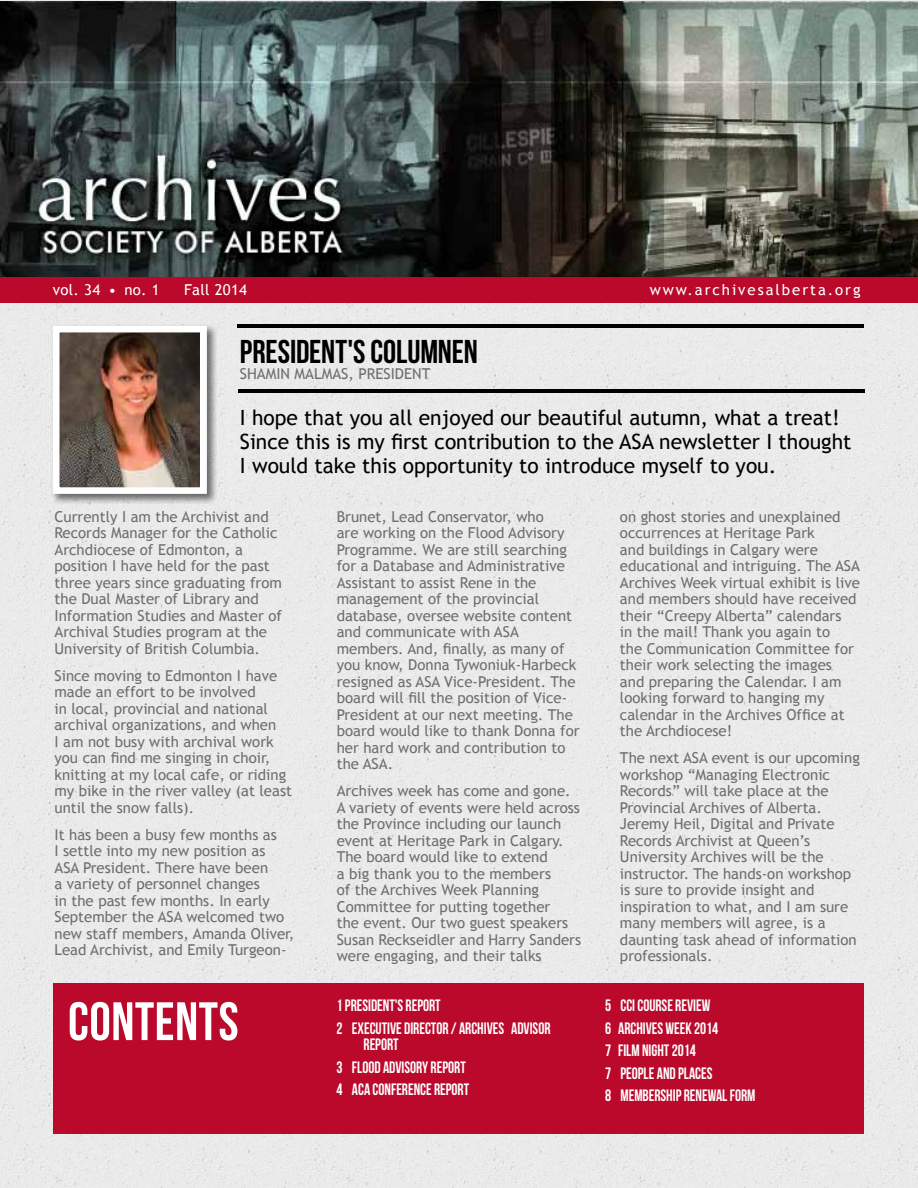
<style>
.page{position:relative;width:918px;height:1188px;background:#eaeaea}
.page>*{position:absolute;margin:0;border:0;box-sizing:border-box;transform-origin:0 0}
.t1{font:54px "Bebas Neue";letter-spacing:.01em;color:#fff}
.t2{font:33px "Bebas Neue";letter-spacing:-.005em;color:#000}
.t3{font:21px/24px "Trebuchet MS";color:#000}
.t4{font:16.5px/22.5px "Bebas Neue";color:#fff;scale:.93 1}
.t5{font:15px/16.5px "Trebuchet MS";color:#6d6e71}
.t6{font:15px "Trebuchet MS";letter-spacing:.13em;color:#fff}
.t7{font:15px "Trebuchet MS";letter-spacing:.02em;color:#fff}
</style>
<div class="page">
<img style="left:0;top:2px;width:918px;height:275px">
<div style="left:51px;top:323px;width:166px;height:181px;background:#000;opacity:.55"></div>
<img style="left:61px;top:334px;width:138px;height:152px">
<div style="left:53px;top:326px;width:154px;height:168px;border:7px solid #fff"></div>
<div style="left:53px;top:984px;width:810px;height:150px;background:#ba092b"></div>
<hr style="left:238px;top:389px;width:627px;height:3px;background:#000">
<hr style="left:237px;top:324px;width:627px;height:3px;background:#000">
<div style="left:0;top:277px;width:917px;height:26px;background:#ba092b"></div>
<p class="t6" style="left:53px;top:281px;width:108px">vol. 34 • no. 1</p>
<p class="t7" style="left:184px;top:281px;width:64px">Fall 2014</p>
<p class="t6" style="left:650px;top:281px;width:212px">www.archivesalberta.org</p>
<h2 class="t2" style="left:240px;top:333px;width:239px">PRESIDENT'S COLUMNEN</h2>
<p class="t5" style="left:240px;top:366px;width:136px">SHAMIN MALMAS, President</p>
<h3 class="t3" style="left:240px;top:406px;width:613px">I hope that you all enjoyed our beautiful autumn, what a treat!<br>Since this is my first contribution to the ASA newsletter I thought<br>I would take this opportunity to introduce myself to you.</h3>
<p class="t5" style="left:55px;top:508px;width:229px">Currently I am the Archivist and<br>Records Manager for the Catholic<br>Archdiocese of Edmonton, a position I have held for the past three years since graduating from the Dual Master of Library and<br>Information Studies and Master of<br>Archival Studies program at the<br>University of British Columbia.</p>
<p class="t5" style="left:55px;top:667px;width:239px">Since moving to Edmonton I have made an effort to be involved<br>in local, provincial and national archival organizations, and when<br>I am not busy with archival work you can find me singing in choir, knitting at my local cafe, or riding my bike in the river valley (at least until the snow falls).</p>
<p class="t5" style="left:55px;top:826px;width:241px">It has been a busy few months as<br>I settle into my new position as<br>ASA President. There have been<br>a variety of personnel changes<br>in the past few months. In early<br>September the ASA welcomed two new staff members, Amanda Oliver,<br>Lead Archivist, and Emily Turgeon-</p>
<p class="t5" style="left:337px;top:508px;width:244px">Brunet, Lead Conservator, who<br>are working on the Flood Advisory<br>Programme. We are still searching for a Database and Administrative<br>Assistant to assist Rene in the management of the provincial database, oversee website content and communicate with ASA members. And, finally, as many of you know, Donna Tywoniuk-Harbeck resigned as ASA Vice-President. The board will fill the position of Vice-<br>President at our next meeting. The board would like to thank Donna for her hard work and contribution to the ASA.</p>
<p class="t5" style="left:337px;top:783px;width:246px">Archives week has come and gone.<br>A variety of events were held across the Province including our launch event at Heritage Park in Calgary.<br>The board would like to extend<br>a big thank you to the members<br>of the Archives Week Planning<br>Committee for putting together<br>the event. Our two guest speakers<br>Susan Reckseidler and Harry Sanders were engaging, and their talks</p>
<p class="t5" style="left:620px;top:508px;width:241px">on ghost stories and unexplained occurrences at Heritage Park<br>and buildings in Calgary were educational and intriguing. The ASA<br>Archives Week virtual exhibit is live and members should have received their “Creepy Alberta” calendars<br>in the mail! Thank you again to<br>the Communication Committee for their work selecting the images and preparing the Calendar. I am looking forward to hanging my calendar in the Archives Office at the Archdiocese!</p>
<p class="t5" style="left:620px;top:750px;width:241px">The next ASA event is our upcoming workshop “Managing Electronic<br>Records” will take place at the<br>Provincial Archives of Alberta.<br>Jeremy Heil, Digital and Private<br>Records Archivist at Queen’s<br>University Archives will be the instructor. The hands-on workshop is sure to provide insight and inspiration to what, and I am sure many members will agree, is a daunting task ahead of information professionals.</p>
<h1 class="t1" style="left:68px;top:992px;width:172px">CONTENTS</h1>
<p class="t4" style="left:337px;top:994px;width:232px">1 PRESIDENT'S REPORT<br>2 EXECUTIVE DIRECTOR / ARCHIVES ADVISOR</p>
<p class="t4" style="left:337px;top:1033px;width:144px;text-indent:27px">REPORT<br>3 FLOOD ADVISORY REPORT<br>4 ACA CONFERENCE REPORT</p>
<p class="t4" style="left:605px;top:994px;width:163px">5 CCI COURSE REVIEW<br>6 ARCHIVES WEEK 2014<br>7 FILM NIGHT 2014<br>7 PEOPLE AND PLACES<br>8 MEMBERSHIP RENEWAL FORM</p>
</div>
